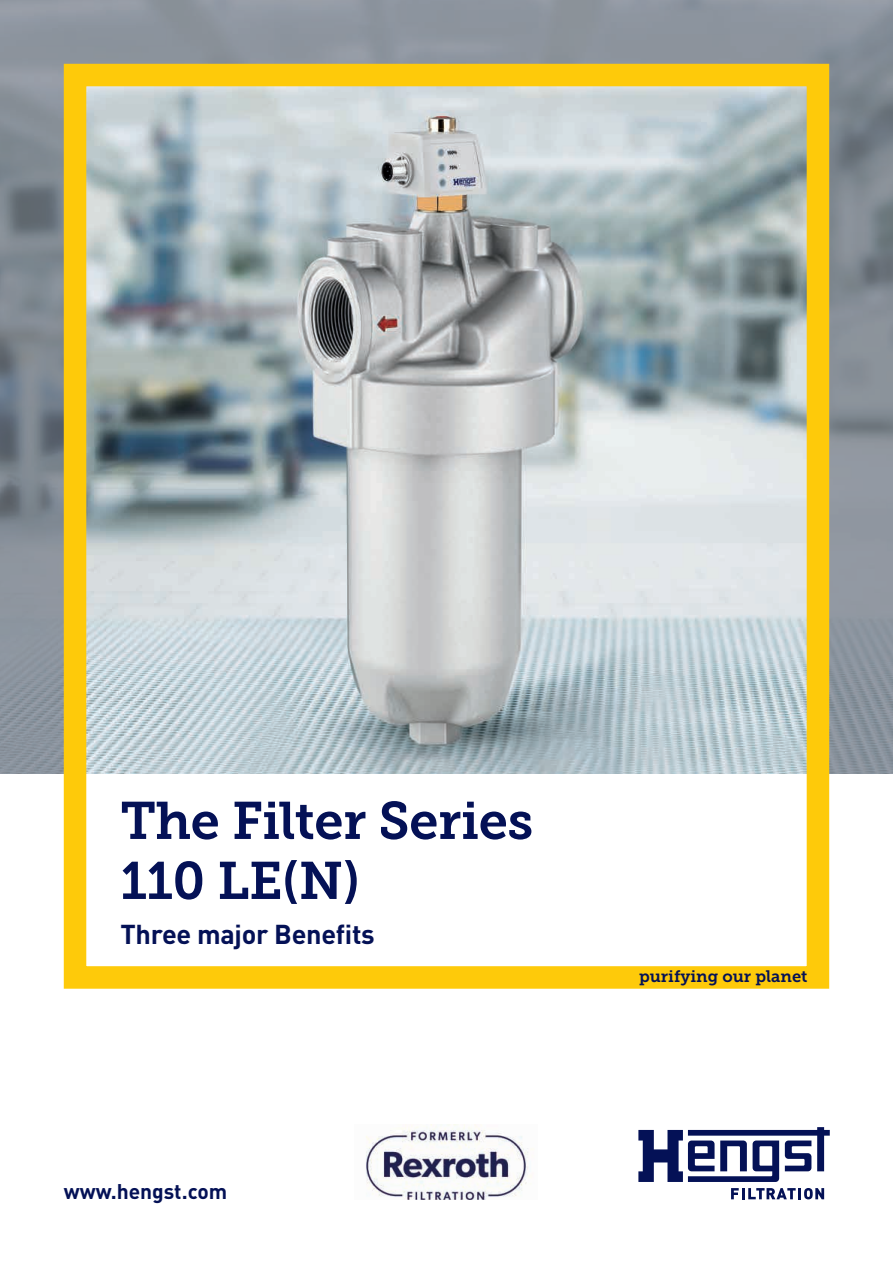
<style>
.page{position:relative;width:893px;height:1263px;background:#fff}
.page>*{position:absolute;margin:0;border:0;box-sizing:border-box;transform-origin:0 0}
.t1{font:52.5px/60px "Museo Slab 700";letter-spacing:-.01em;color:#041156}
.t2{font:700 27px "DIN Pro";letter-spacing:-.01em;color:#041156}
.t3{font:700 21px "DIN Pro";color:#041156}
.t4{font:16.5px "Museo Slab 700";color:#041156}
</style>
<div class="page">
<img style="left:0;top:0;width:893px;height:774px">
<img style="left:87px;top:87px;width:719px;height:687px">
<div style="left:64px;top:64px;width:765px;height:925px;border:22px solid #feca0a"></div>
<svg style="left:638px;top:1127px;width:192px;height:55px"></svg>
<svg style="left:731px;top:1188px;width:93px;height:11px"></svg>
<img style="left:366px;top:1124px;width:166px;height:76px">
<p class="t1" style="left:120px;top:791px;width:414px">The Filter Series<br>110 LE(N)</p>
<p class="t2" style="left:120px;top:912px;width:256px">Three major Benefits</p>
<p class="t3" style="left:64px;top:1174px;width:165px">www.hengst.com</p>
<p class="t4" style="left:639px;top:967px;width:170px">purifying our planet</p>
</div>
